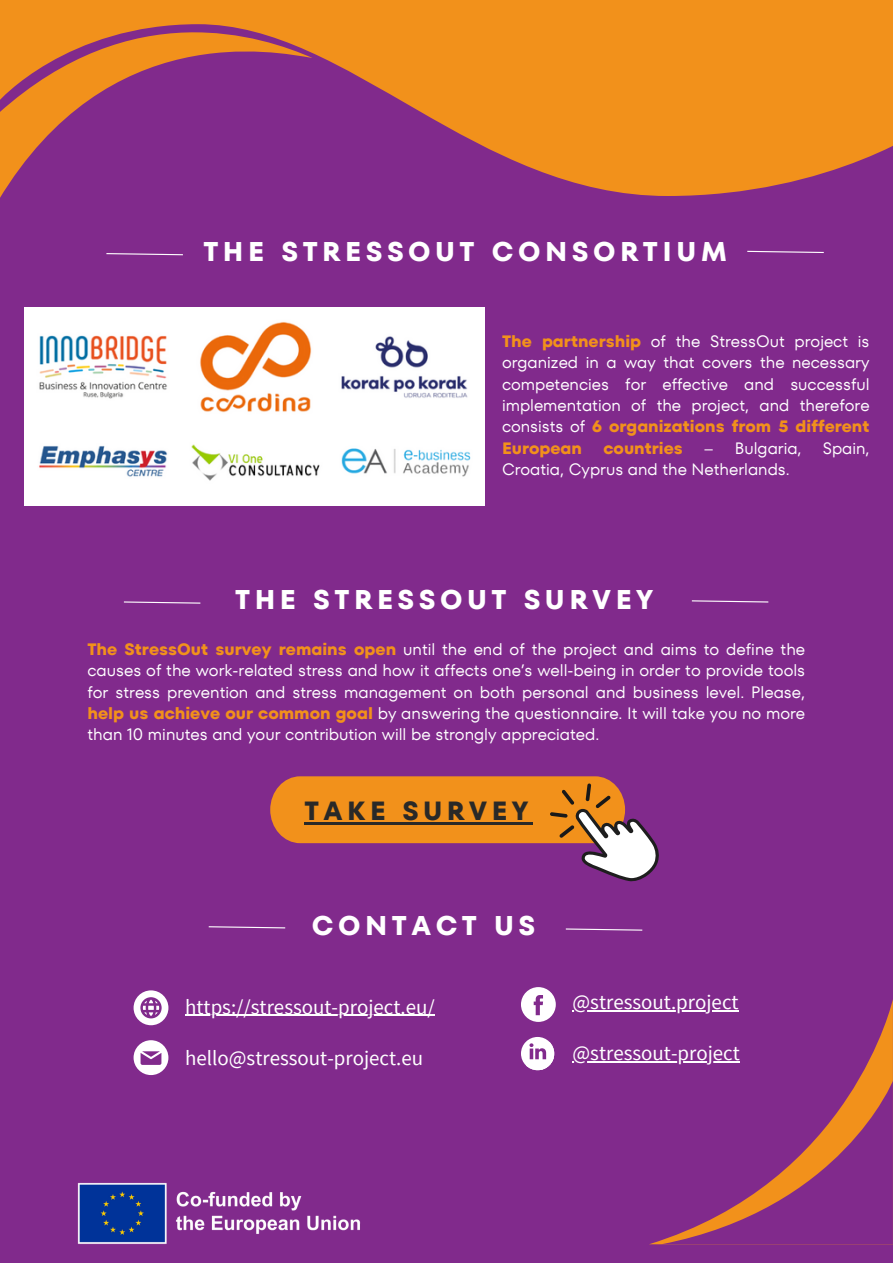
<style>
.page{position:relative;width:893px;height:1264px;background:#fff}
.page>*{position:absolute;margin:0;border:0;box-sizing:border-box;transform-origin:0 0}
.t1{font:700 27px "TT Fors";letter-spacing:.165em;color:#fff}
.t2{font:700 26.25px "TT Fors";letter-spacing:.165em;color:#292928}
.t3{font:20.85px "Source Sans Pro";color:#fff}
.t4{font:16.5px/21.3px "TT Fors";color:#fff;text-align:justify}
.t5{font:16.35px/21.3px "TT Fors";color:#fff;text-align:justify}
.t6{font:700 16.35px "TT Fors";color:#f2911b}
.s1{font-weight:700;color:#f2911b}
</style>
<div class="page">
<div style="left:0;top:0;width:892px;height:1262px;background:#812a8c"></div>
<svg style="left:312px;top:0;width:580px;height:196px;fill:#f2911b"></svg>
<svg style="left:0;top:0;width:312px;height:198px"></svg>
<svg style="left:106px;top:253px;width:77px;height:3px"></svg>
<svg style="left:747px;top:250px;width:77px;height:3px"></svg>
<img style="left:24px;top:308px;width:460px;height:198px">
<svg style="left:123px;top:601px;width:78px;height:3px"></svg>
<svg style="left:691px;top:600px;width:78px;height:3px"></svg>
<svg style="left:270px;top:776px;width:389px;height:106px"></svg>
<hr style="left:304px;top:822px;width:228px;height:2px;background:#292928">
<svg style="left:133px;top:1040px;width:35px;height:35px"></svg>
<svg style="left:521px;top:1036px;width:33px;height:34px"></svg>
<svg style="left:526px;top:1041px;width:29px;height:30px"></svg>
<svg style="left:133px;top:990px;width:35px;height:35px"></svg>
<svg style="left:521px;top:987px;width:34px;height:34px"></svg>
<hr style="left:572px;top:1010px;width:166px;height:1px;background:#fff">
<hr style="left:572px;top:1061px;width:167px;height:1px;background:#fff">
<hr style="left:185px;top:1014px;width:250px;height:2px;background:#fff">
<svg style="left:208px;top:926px;width:78px;height:3px"></svg>
<svg style="left:565px;top:928px;width:78px;height:3px"></svg>
<img style="left:77px;top:1182px;width:284px;height:62px">
<svg style="left:649px;top:1003px;width:243px;height:241px"></svg>
<svg style="left:661px;top:1080px;width:231px;height:164px"></svg>
<p class="t1" style="left:203px;top:232px;width:525px">THE STRESSOUT CONSORTIUM</p>
<p class="t5" style="left:502px;top:330px;width:369px"><span class="s1">The partnership</span> of the StressOut project is organized in a way that covers the necessary competencies for effective and successful implementation of the project, and therefore consists of <span class="s1">6 organizations from 5 different European</span></p>
<p class="t6" style="left:603px;top:436px;width:81px">countries</p>
<p class="t5" style="left:704px;top:437px;width:99px">– Bulgaria,</p>
<p class="t5" style="left:822px;top:437px;width:48px">Spain,</p>
<p class="t5" style="left:502px;top:458px;width:289px">Croatia, Cyprus and the Netherlands.</p>
<p class="t1" style="left:235px;top:581px;width:419px">THE STRESSOUT SURVEY</p>
<p class="t4" style="left:87px;top:638px;width:719px"><span class="s1">The StressOut survey remains open</span> until the end of the project and aims to define the causes of the work-related stress and how it affects one’s well-being in order to provide tools for stress prevention and stress management on both personal and business level. Please, <span class="s1">help us achieve our common goal</span> by answering the questionnaire. It will take you no more than 10 minutes and your contribution will be strongly appreciated.</p>
<p class="t2" style="left:304px;top:792px;width:225px">TAKE SURVEY</p>
<p class="t1" style="left:312px;top:906px;width:225px">CONTACT US</p>
<p class="t3" style="left:185px;top:993px;width:251px">https://stressout-project.eu/</p>
<p class="t3" style="left:185px;top:1044px;width:239px">hello@stressout-project.eu</p>
<p class="t3" style="left:572px;top:988px;width:167px">@stressout.project</p>
<p class="t3" style="left:572px;top:1039px;width:169px">@stressout-project</p>
</div>
